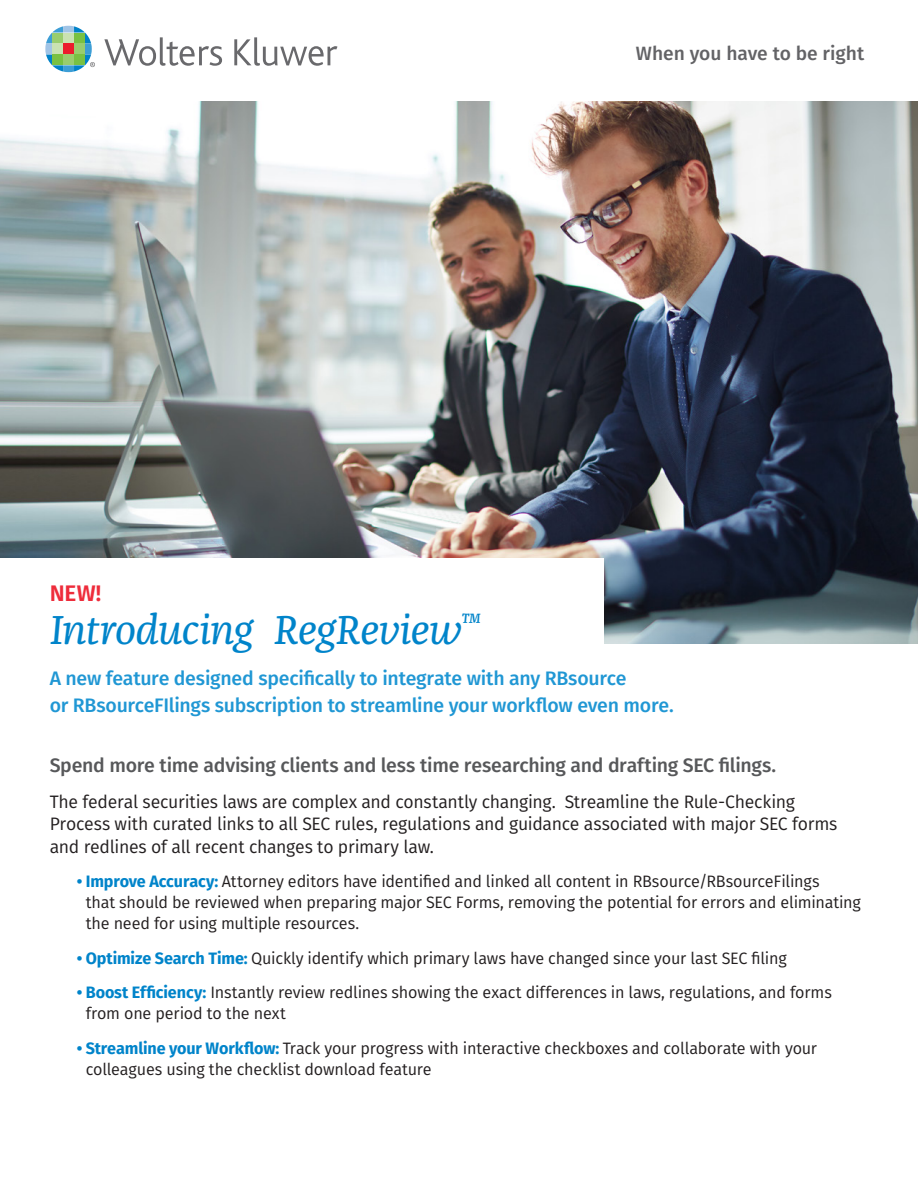
<style>
.page{position:relative;width:918px;height:1188px;background:#fff}
.page>*{position:absolute;margin:0;border:0;box-sizing:border-box;transform-origin:0 0}
.t1{font:italic 42px "Franziska Pro";letter-spacing:-.015em;color:#0084ca}
.t2{font:600 22.5px "Fira Sans";color:#ee2c3b}
.t3{font:500 19.5px/27px "Fira Sans";letter-spacing:-.015em;color:#2097d4}
.t4{font:500 19.5px "Fira Sans";letter-spacing:-.015em;color:#57585a}
.t5{font:500 19.2px "Fira Sans";color:#636366}
.t6{font:18px/22.5px "Fira Sans";letter-spacing:-.015em;color:#231f20}
.t7{font:16.5px/21px "Fira Sans";letter-spacing:-.01em;color:#231f20}
.s1{font-weight:700;color:#0084ca}
</style>
<div class="page">
<img style="left:0;top:102px;width:918px;height:542px">
<div style="left:0;top:558px;width:604px;height:98px;background:#fff"></div>
<svg style="left:104px;top:37px;width:118px;height:29px"></svg>
<svg style="left:234px;top:37px;width:104px;height:29px"></svg>
<svg style="left:45px;top:26px;width:50px;height:46px"></svg>
<p class="t5" style="left:636px;top:38px;width:230px">When you have to be right</p>
<p class="t2" style="left:50px;top:574px;width:53px">NEW!</p>
<p class="t1" style="left:50px;top:604px;width:432px">Introducing RegReview<sup>™</sup></p>
<p class="t3" style="left:50px;top:663px;width:626px">A new feature designed specifically to integrate with any RBsource<br>or RBsourceFIlings subscription to streamline your workflow even more.</p>
<p class="t4" style="left:50px;top:749px;width:728px">Spend more time advising clients and less time researching and drafting SEC filings.</p>
<p class="t6" style="left:50px;top:790px;width:789px">The federal securities laws are complex and constantly changing. Streamline the Rule-Checking<br>Process with curated links to all SEC rules, regulations and guidance associated with major SEC forms and redlines of all recent changes to primary law.</p>
<p class="t7" style="left:86px;top:870px;width:777px;text-indent:-9px"><span class="s1">• Improve Accuracy:</span> Attorney editors have identified and linked all content in RBsource/RBsourceFilings<br>that should be reviewed when preparing major SEC Forms, removing the potential for errors and eliminating the need for using multiple resources.</p>
<p class="t7" style="left:77px;top:947px;width:712px"><span class="s1">• Optimize Search Time:</span> Quickly identify which primary laws have changed since your last SEC filing</p>
<p class="t7" style="left:86px;top:981px;width:748px;text-indent:-9px"><span class="s1">• Boost Efficiency:</span> Instantly review redlines showing the exact differences in laws, regulations, and forms from one period to the next</p>
<p class="t7" style="left:86px;top:1037px;width:733px;text-indent:-9px"><span class="s1">• Streamline your Workflow:</span> Track your progress with interactive checkboxes and collaborate with your colleagues using the checklist download feature</p>
</div>
